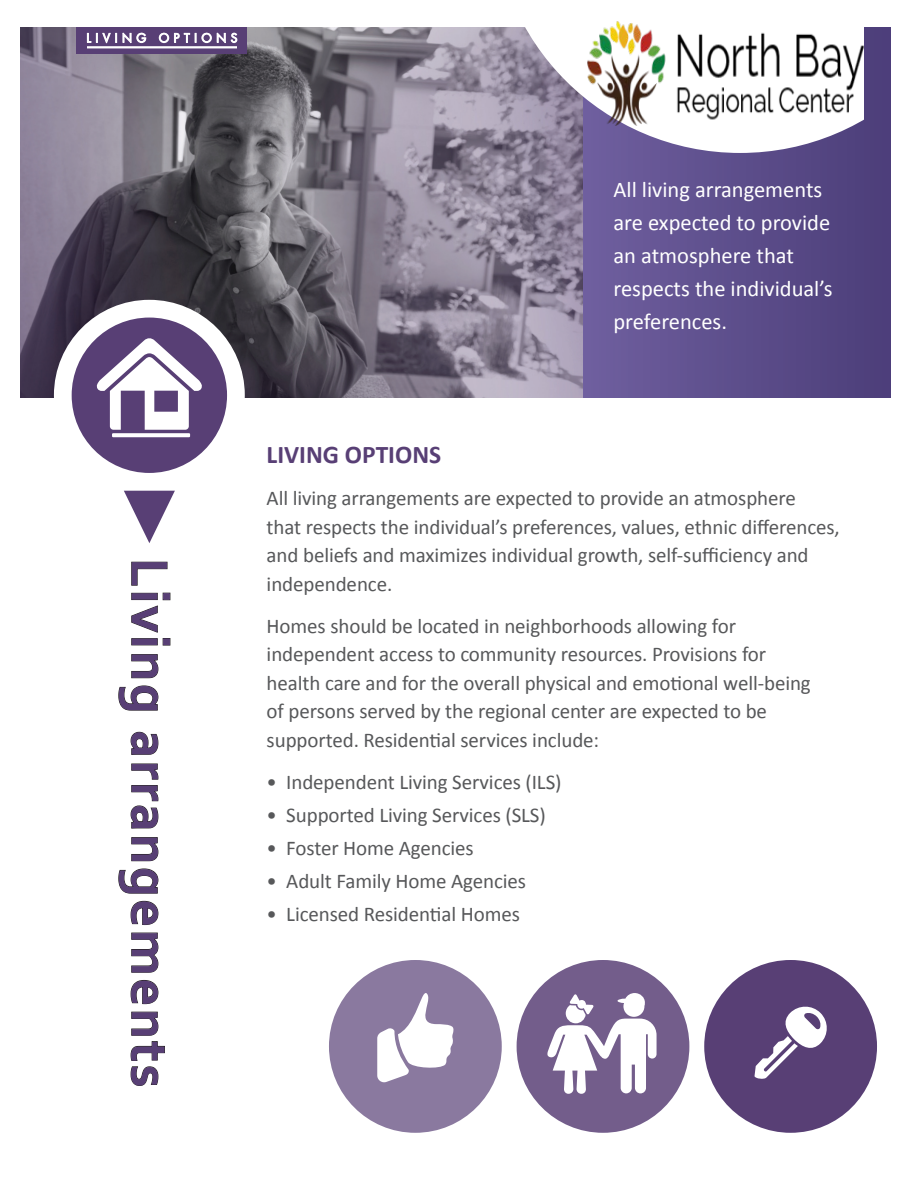
<style>
.page{position:relative;width:918px;height:1188px;background:#fff}
.page>*{position:absolute;margin:0;border:0;box-sizing:border-box;transform-origin:0 0}
.t1{font:700 54px "Corbel";letter-spacing:.05em;color:#583f75}
.t2{font:700 25.5px "Calibri";color:#583f75}
.t3{font:22.5px/33px "Calibri";color:#fff}
.t4{font:21px/28.5px "Calibri";letter-spacing:-.005em;color:#57585a}
</style>
<div class="page">
<img style="left:20px;top:27px;width:563px;height:371px">
<div style="left:583px;top:27px;width:308px;height:371px;background:linear-gradient(to right,#6f5f9f,#4c3e79)"></div>
<svg style="left:494px;top:27px;width:370px;height:126px"></svg>
<div style="left:54px;top:300px;width:191px;height:191px;background:#fff;border-radius:50%"></div>
<svg style="left:124px;top:491px;width:51px;height:52px"></svg>
<svg style="left:131px;top:561px;width:37px;height:25px"></svg>
<svg style="left:131px;top:592px;width:40px;height:54px"></svg>
<svg style="left:131px;top:654px;width:28px;height:24px"></svg>
<svg style="left:118px;top:685px;width:41px;height:26px"></svg>
<svg style="left:130px;top:732px;width:29px;height:23px"></svg>
<svg style="left:130px;top:763px;width:29px;height:66px"></svg>
<svg style="left:131px;top:837px;width:28px;height:24px"></svg>
<svg style="left:118px;top:868px;width:41px;height:26px"></svg>
<svg style="left:130px;top:901px;width:29px;height:24px"></svg>
<svg style="left:131px;top:932px;width:28px;height:41px"></svg>
<svg style="left:130px;top:980px;width:29px;height:24px"></svg>
<svg style="left:130px;top:1011px;width:35px;height:75px"></svg>
<div style="left:329px;top:960px;width:173px;height:173px;background:#8a799f;border-radius:50%"></div>
<div style="left:517px;top:960px;width:172px;height:173px;background:#735d8b;border-radius:50%"></div>
<div style="left:704px;top:960px;width:173px;height:173px;background:#583f75;border-radius:50%"></div>
<svg style="left:72px;top:318px;width:155px;height:155px"></svg>
<svg style="left:377px;top:993px;width:77px;height:90px"></svg>
<svg style="left:547px;top:993px;width:110px;height:101px"></svg>
<svg style="left:755px;top:1006px;width:72px;height:73px"></svg>
<div style="left:76px;top:27px;width:172px;height:27px;background:#583f75"></div>
<hr style="left:87px;top:46px;width:150px;height:2px;background:#fff">
<svg style="left:87px;top:32px;width:60px;height:12px"></svg>
<svg style="left:159px;top:32px;width:79px;height:12px"></svg>
<img style="left:585px;top:21px;width:281px;height:105px">
<h1 class="t1" style="left:183px;top:558px;width:531px;rotate:90deg">Living arrangements</h1>
<p class="t3" style="left:614px;top:173px;width:221px">All living arrangements are expected to provide an atmosphere that respects the individual’s preferences.</p>
<p class="t2" style="left:267px;top:438px;width:176px">LIVING OPTIONS</p>
<p class="t4" style="left:267px;top:484px;width:575px">All living arrangements are expected to provide an atmosphere<br>that respects the individual’s preferences, values, ethnic differences, and beliefs and maximizes individual growth, self-sufficiency and independence.</p>
<p class="t4" style="left:267px;top:611px;width:546px">Homes should be located in neighborhoods allowing for independent access to community resources. Provisions for health care and for the overall physical and emotional well-being of persons served by the regional center are expected to be supported. Residential services include:</p>
<p class="t4" style="left:267px;top:767px;width:296px">• Independent Living Services (ILS)</p>
<p class="t4" style="left:267px;top:800px;width:281px">• Supported Living Services (SLS)</p>
<p class="t4" style="left:267px;top:833px;width:209px">• Foster Home Agencies</p>
<p class="t4" style="left:267px;top:866px;width:261px">• Adult Family Home Agencies</p>
<p class="t4" style="left:267px;top:899px;width:255px">• Licensed Residential Homes</p>
</div>
